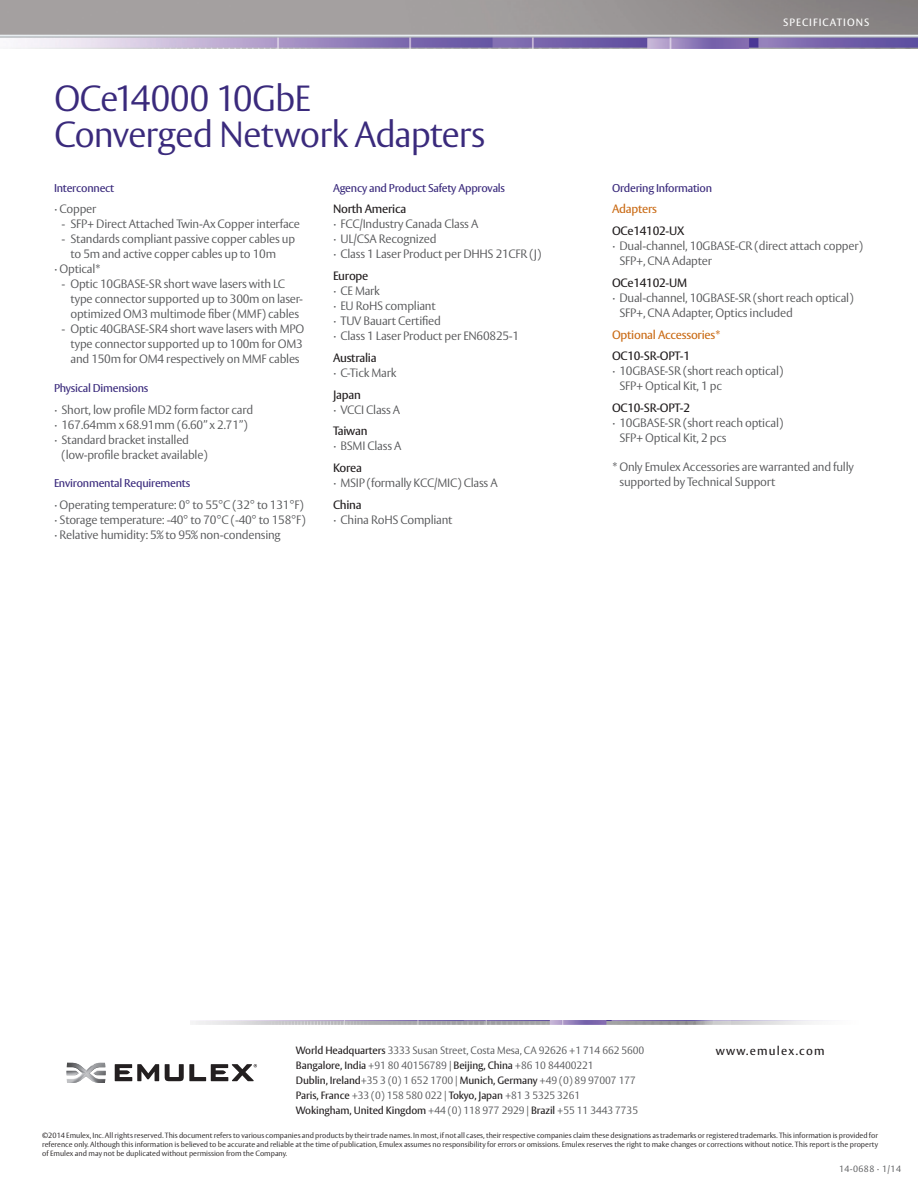
<style>
.page{position:relative;width:918px;height:1188px;background:#fff}
.page>*{position:absolute;margin:0;border:0;box-sizing:border-box;transform-origin:0 0}
.t1{font:300 36px/36px "Vesta Pro";letter-spacing:-.03em;color:#3a2a7c}
.t2{font:300 12px/15px "Vesta Pro";letter-spacing:-.02em;color:#57585a}
.t3{font:500 12px "Vesta Std";letter-spacing:-.02em;color:#231f20}
.t4{font:500 12px "Vesta Std";letter-spacing:-.02em;color:#ca6c17}
.t5{font:500 12px "Vesta Std";letter-spacing:.1em;color:#231f20}
.t6{font:500 11.25px "Vesta Std";letter-spacing:-.02em;color:#3a2a7c}
.t7{font:300 10.5px/15px "Vesta Pro";letter-spacing:-.01em;color:#57585a}
.t8{font:500 10.5px "Vesta Std";letter-spacing:-.01em;color:#231f20}
.t9{font:500 10.5px "Vesta Std";letter-spacing:.1em;color:#fff}
.t10{font:300 9px "Vesta Pro";letter-spacing:.04em;color:#57585a}
.t11{font:300 7.5px/9px "Vesta Pro";color:#231f20;text-align:justify}
.s1{font-family:"Vesta Std";font-weight:500;color:#231f20}
.s2{font-family:"Vesta Pro";font-weight:300;color:#57585a}
</style>
<div class="page">
<img style="left:0;top:0;width:918px;height:49px">
<img style="left:191px;top:1021px;width:621px;height:4px">
<svg style="left:115px;top:1064px;width:44px;height:17px"></svg>
<svg style="left:165px;top:1064px;width:92px;height:17px"></svg>
<img style="left:66px;top:1063px;width:40px;height:20px">
<h1 class="t1" style="left:54px;top:79px;width:433px">OCe14000 10GbE<br>Converged Network Adapters</h1>
<p class="t6" style="left:54px;top:181px;width:62px">Interconnect</p>
<p class="t2" style="left:54px;top:201px;width:44px">· Copper</p>
<p class="t2" style="left:62px;top:216px;width:240px">- SFP+ Direct Attached Twin-Ax Copper interface</p>
<p class="t2" style="left:62px;top:231px;width:235px">- Standards compliant passive copper cables up</p>
<p class="t2" style="left:70px;top:246px;width:207px">to 5m and active copper cables up to 10m</p>
<p class="t2" style="left:54px;top:261px;width:48px">· Optical*</p>
<p class="t2" style="left:70px;top:276px;width:234px;text-indent:-9px">- Optic 10GBASE-SR short wave lasers with LC type connector supported up to 300m on laser&shy;optimized OM3 multimode fiber (MMF) cables</p>
<p class="t2" style="left:70px;top:321px;width:235px;text-align:justify;text-indent:-9px">- Optic 40GBASE-SR4 short wave lasers with MPO type connector supported up to 100m for OM3 and 150m for OM4 respectively on MMF cables</p>
<p class="t6" style="left:54px;top:381px;width:96px">Physical Dimensions</p>
<p class="t2" style="left:54px;top:402px;width:201px">· Short, low profile MD2 form factor card</p>
<p class="t2" style="left:54px;top:417px;width:195px">· 167.64mm x 68.91mm (6.60” x 2.71”)</p>
<p class="t2" style="left:54px;top:432px;width:137px">· Standard bracket installed</p>
<p class="t2" style="left:62px;top:447px;width:148px">(low-profile bracket available)</p>
<p class="t6" style="left:54px;top:476px;width:138px">Environmental Requirements</p>
<p class="t2" style="left:54px;top:497px;width:253px">· Operating temperature: 0° to 55°C (32° to 131°F) · Storage temperature: -40° to 70°C (-40° to 158°F) · Relative humidity: 5% to 95% non-condensing</p>
<p class="t6" style="left:333px;top:181px;width:174px">Agency and Product Safety Approvals</p>
<p class="t3" style="left:333px;top:202px;width:75px">North America</p>
<p class="t2" style="left:333px;top:216px;width:210px">· FCC/Industry Canada Class A<br>· UL/CSA Recognized<br>· Class 1 Laser Product per DHHS 21CFR (J)</p>
<p class="t3" style="left:333px;top:269px;width:37px">Europe</p>
<p class="t2" style="left:333px;top:283px;width:188px">· CE Mark<br>· EU RoHS compliant<br>· TUV Bauart Certified<br>· Class 1 Laser Product per EN60825-1</p>
<p class="t3" style="left:333px;top:351px;width:45px">Australia</p>
<p class="t2" style="left:333px;top:365px;width:65px">· C-Tick Mark</p>
<p class="t3" style="left:333px;top:387px;width:29px">Japan</p>
<p class="t2" style="left:333px;top:402px;width:69px">· VCCI Class A</p>
<p class="t3" style="left:333px;top:424px;width:36px">Taiwan</p>
<p class="t2" style="left:333px;top:438px;width:70px">· BSMI Class A</p>
<p class="t3" style="left:333px;top:461px;width:31px">Korea</p>
<p class="t2" style="left:333px;top:475px;width:166px">· MSIP (formally KCC/MIC) Class A</p>
<p class="t3" style="left:333px;top:498px;width:30px">China</p>
<p class="t2" style="left:333px;top:512px;width:121px">· China RoHS Compliant</p>
<p class="t9" style="left:783px;top:16px;width:88px">SPECIFICATIONS</p>
<p class="t6" style="left:612px;top:181px;width:102px">Ordering Information</p>
<p class="t4" style="left:612px;top:202px;width:47px">Adapters</p>
<p class="t3" style="left:612px;top:224px;width:74px">OCe14102-UX</p>
<p class="t2" style="left:620px;top:238px;width:245px;text-indent:-8px">· Dual-channel, 10GBASE-CR (direct attach copper)<br>SFP+, CNA Adapter</p>
<p class="t3" style="left:612px;top:276px;width:77px">OCe14102-UM</p>
<p class="t2" style="left:620px;top:290px;width:236px;text-indent:-8px">· Dual-channel, 10GBASE-SR (short reach optical)<br>SFP+, CNA Adapter, Optics included</p>
<p class="t4" style="left:612px;top:327px;width:109px">Optional Accessories*</p>
<p class="t3" style="left:612px;top:349px;width:80px">OC10-SR-OPT-1</p>
<p class="t2" style="left:620px;top:363px;width:165px;text-indent:-8px">· 10GBASE-SR (short reach optical)<br>SFP+ Optical Kit, 1 pc</p>
<p class="t3" style="left:612px;top:401px;width:80px">OC10-SR-OPT-2</p>
<p class="t2" style="left:620px;top:415px;width:165px;text-indent:-8px">· 10GBASE-SR (short reach optical)<br>SFP+ Optical Kit, 2 pcs</p>
<p class="t2" style="left:620px;top:459px;width:236px;text-indent:-8px">* Only Emulex Accessories are warranted and fully supported by Technical Support</p>
<p class="t7" style="left:296px;top:1042px;width:350px"><span class="s1">World Headquarters</span> 3333 Susan Street, Costa Mesa, CA 92626 +1 714 662 5600</p>
<p class="t8" style="left:296px;top:1059px;width:299px">Bangalore, India <span class="s2">+91 80 40156789 |</span> Beijing, China <span class="s2">+86 10 84400221</span></p>
<p class="t7" style="left:296px;top:1072px;width:344px"><span class="s1">Dublin, Ireland</span>+35 3 (0) 1 652 1700 | <span class="s1">Munich, Germany</span> +49 (0) 89 97007 177<br><span class="s1">Paris, France</span> +33 (0) 158 580 022 | <span class="s1">Tokyo, Japan</span> +81 3 5325 3261<br><span class="s1">Wokingham, United Kingdom</span> +44 (0) 118 977 2929 | <span class="s1">Brazil</span> +55 11 3443 7735</p>
<p class="t5" style="left:716px;top:1043px;width:110px">www.emulex.com</p>
<p class="t11" style="left:42px;top:1130px;width:838px">©2014 Emulex, Inc. All rights reserved. This document refers to various companies and products by their trade names. In most, if not all cases, their respective companies claim these designations as trademarks or registered trademarks. This information is provided for reference only. Although this information is believed to be accurate and reliable at the time of publication, Emulex assumes no responsibility for errors or omissions. Emulex reserves the right to make changes or corrections without notice. This report is the property of Emulex and may not be duplicated without permission from the Company.</p>
<p class="t10" style="left:839px;top:1164px;width:63px">14-0688 · 1/14</p>
</div>
